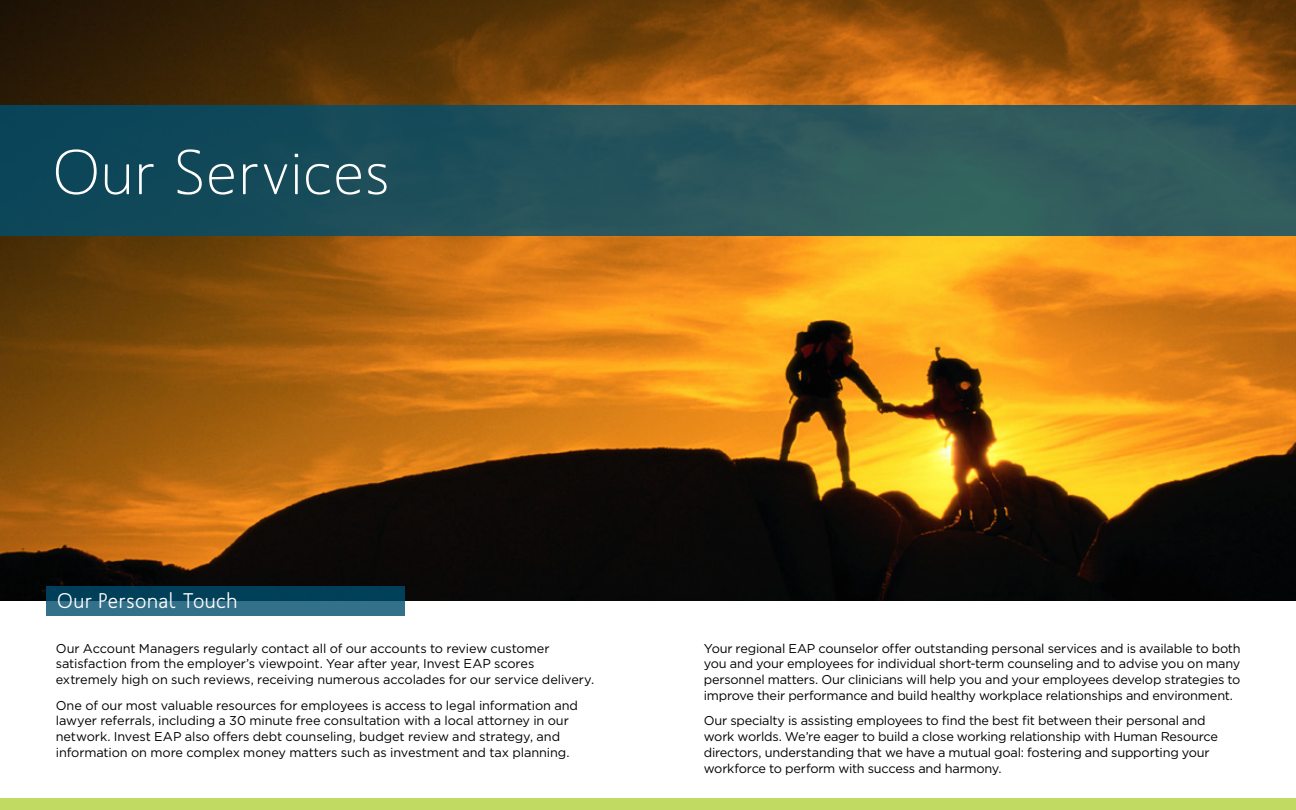
<style>
.page{position:relative;width:1296px;height:810px;background:#fff}
.page>*{position:absolute;margin:0;border:0;box-sizing:border-box;transform-origin:0 0}
.t1{font:63px "Mank Sans";letter-spacing:.02em;color:#fff}
.t2{font:500 21px "Mank Sans";letter-spacing:.035em;color:#fff}
.t3{font:12.75px/15.8px "Gotham";letter-spacing:-.015em;color:#000}
</style>
<div class="page">
<img style="left:0;top:0;width:1296px;height:600px">
<div style="left:0;top:105px;width:1296px;height:131px;background:linear-gradient(to right,#0e4658,#39605e)"></div>
<svg style="left:47px;top:587px;width:358px;height:29px;background:#1a5972"></svg>
<div style="left:0;top:799px;width:1296px;height:11px;background:#c1da61"></div>
<h1 class="t1" style="left:53px;top:133px;width:338px">Our Services</h1>
<h2 class="t2" style="left:57px;top:587px;width:181px">Our Personal Touch</h2>
<p class="t3" style="left:56px;top:640px;width:540px">Our Account Managers regularly contact all of our accounts to review customer satisfaction from the employer’s viewpoint. Year after year, Invest EAP scores extremely high on such reviews, receiving numerous accolades for our service delivery.</p>
<p class="t3" style="left:56px;top:697px;width:524px">One of our most valuable resources for employees is access to legal information and lawyer referrals, including a 30 minute free consultation with a local attorney in our network. Invest EAP also offers debt counseling, budget review and strategy, and information on more complex money matters such as investment and tax planning.</p>
<p class="t3" style="left:704px;top:640px;width:538px;text-align:justify">Your regional EAP counselor offer outstanding personal services and is available to both you and your employees for individual short-term counseling and to advise you on many personnel matters. Our clinicians will help you and your employees develop strategies to improve their performance and build healthy workplace relationships and environment.</p>
<p class="t3" style="left:704px;top:713px;width:516px">Our specialty is assisting employees to find the best fit between their personal and work worlds. We’re eager to build a close working relationship with Human Resource directors, understanding that we have a mutual goal: fostering and supporting your workforce to perform with success and harmony.</p>
</div>
